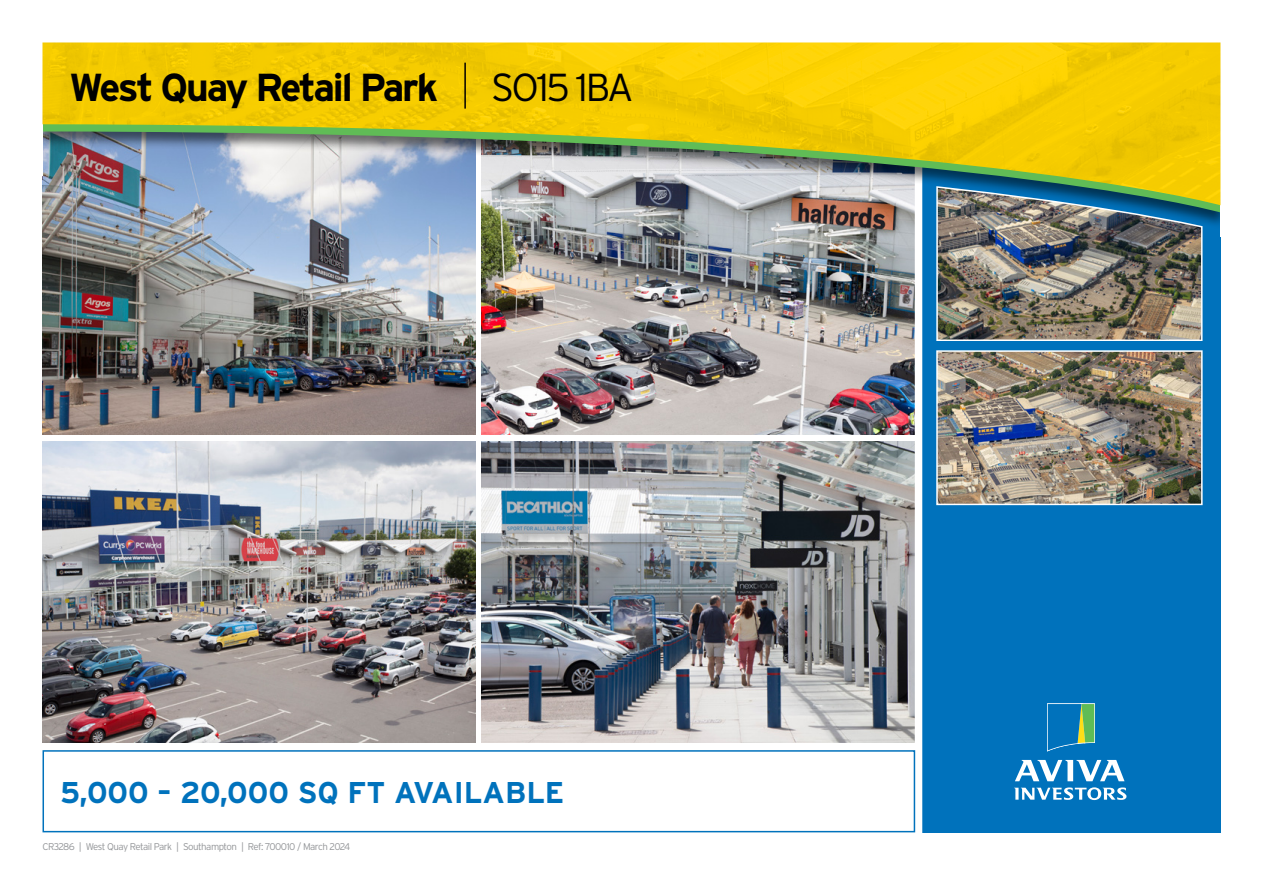
<style>
.page{position:relative;width:1263px;height:893px;background:#fff}
.page>*{position:absolute;margin:0;border:0;box-sizing:border-box;transform-origin:0 0}
.t1{font:700 39px "Interstate";letter-spacing:-.065em;color:#000}
.t2{font:300 39px "Interstate";letter-spacing:-.06em;color:#000}
.t3{font:700 30px "Interstate";color:#0072bc}
.t4{font:300 9.75px "Interstate";letter-spacing:-.055em;color:#939598}
</style>
<div class="page">
<img style="left:43px;top:229px;width:433px;height:206px">
<img style="left:43px;top:441px;width:433px;height:302px">
<img style="left:482px;top:229px;width:433px;height:206px">
<img style="left:482px;top:441px;width:433px;height:302px">
<div style="left:918px;top:44px;width:302px;height:788px;background:#0072bc"></div>
<svg style="left:1014px;top:787px;width:112px;height:13px"></svg>
<svg style="left:1015px;top:760px;width:109px;height:21px"></svg>
<svg style="left:1047px;top:703px;width:48px;height:49px"></svg>
<div style="left:915px;top:162px;width:7px;height:697px;background:#fff"></div>
<div style="left:33px;top:83px;width:1197px;height:146px;background:#000;opacity:.55"></div>
<img style="left:43px;top:205px;width:1177px;height:7px">
<div style="left:1220px;top:0;width:43px;height:236px;background:#fff"></div>
<div style="left:0;top:0;width:43px;height:176px;background:#fff"></div>
<div style="left:43px;top:750px;width:872px;height:82px;border:2px solid #0072bc"></div>
<img style="left:43px;top:43px;width:1177px;height:162px">
<img style="left:939px;top:353px;width:260px;height:149px">
<div style="left:936px;top:350px;width:266px;height:155px;border:2px solid #fff"></div>
<img style="left:935px;top:185px;width:268px;height:156px">
<hr style="left:464px;top:63px;width:2px;height:46px;background:#000">
<h1 class="t1" style="left:69px;top:65px;width:371px">West Quay Retail Park</h1>
<h1 class="t2" style="left:491px;top:65px;width:144px">SO15 1BA</h1>
<h2 class="t3" style="left:60px;top:775px;width:506px">5,000 – 20,000 SQ FT AVAILABLE</h2>
<p class="t4" style="left:43px;top:841px;width:309px">CR3286 | West Quay Retail Park | Southampton | Ref: 700010 / March 2024</p>
</div>
